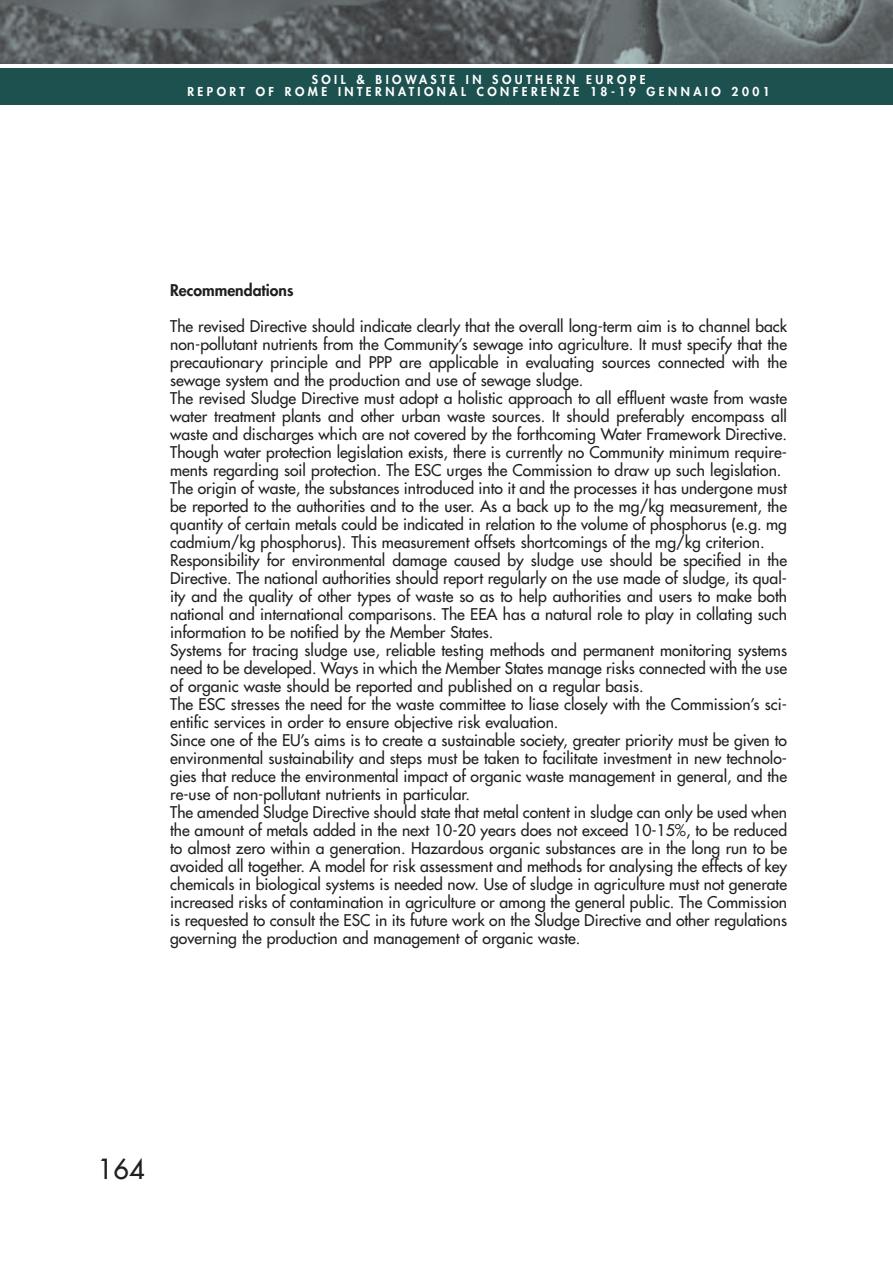
<style>
.page{position:relative;width:893px;height:1262px;background:#fff}
.page>*{position:absolute;margin:0;border:0;box-sizing:border-box;transform-origin:0 0}
.t1{font:27px "Futura";color:#231f20}
.t2{font:15.75px/18px "Futura";color:#231f20}
.t3{font:800 15.75px "Futura";color:#231f20}
.t4{font:800 12px/12px "Futura";letter-spacing:.29em;color:#fff;text-align:center}
</style>
<div class="page">
<div style="left:0;top:68px;width:892px;height:36px;background:#1c5150"></div>
<img style="left:0;top:0;width:892px;height:64px">
<p class="t4" style="left:187px;top:74px;width:584px">SOIL &amp; BIOWASTE IN SOUTHERN EUROPE<br>REPORT OF ROME INTERNATIONAL CONFERENZE 18-19 GENNAIO 2001</p>
<p class="t3" style="left:170px;top:283px;width:125px">Recommendations</p>
<p class="t2" style="left:170px;top:318px;width:618px">The revised Directive should indicate clearly that the overall long-term aim is to channel back non-pollutant nutrients from the Community’s sewage into agriculture. It must specify that the precautionary principle and PPP are applicable in evaluating sources connected with the sewage system and the production and use of sewage sludge.<br>The revised Sludge Directive must adopt a holistic approach to all effluent waste from waste water treatment plants and other urban waste sources. It should preferably encompass all waste and discharges which are not covered by the forthcoming Water Framework Directive.<br>Though water protection legislation exists, there is currently no Community minimum require&shy;ments regarding soil protection. The ESC urges the Commission to draw up such legislation.<br>The origin of waste, the substances introduced into it and the processes it has undergone must be reported to the authorities and to the user. As a back up to the mg/kg measurement, the quantity of certain metals could be indicated in relation to the volume of phosphorus (e.g. mg cadmium/kg phosphorus). This measurement offsets shortcomings of the mg/kg criterion.<br>Responsibility for environmental damage caused by sludge use should be specified in the Directive. The national authorities should report regularly on the use made of sludge, its qual&shy;ity and the quality of other types of waste so as to help authorities and users to make both national and international comparisons. The EEA has a natural role to play in collating such information to be notified by the Member States.<br>Systems for tracing sludge use, reliable testing methods and permanent monitoring systems need to be developed. Ways in which the Member States manage risks connected with the use of organic waste should be reported and published on a regular basis.<br>The ESC stresses the need for the waste committee to liase closely with the Commission’s sci&shy;entific services in order to ensure objective risk evaluation.<br>Since one of the EU’s aims is to create a sustainable society, greater priority must be given to environmental sustainability and steps must be taken to facilitate investment in new technolo&shy;gies that reduce the environmental impact of organic waste management in general, and the re-use of non-pollutant nutrients in particular.<br>The amended Sludge Directive should state that metal content in sludge can only be used when the amount of metals added in the next 10-20 years does not exceed 10-15%, to be reduced to almost zero within a generation. Hazardous organic substances are in the long run to be avoided all together. A model for risk assessment and methods for analysing the effects of key chemicals in biological systems is needed now. Use of sludge in agriculture must not generate increased risks of contamination in agriculture or among the general public. The Commission is requested to consult the ESC in its future work on the Sludge Directive and other regulations governing the production and management of organic waste.</p>
<h1 class="t1" style="left:98px;top:1155px;width:48px">164</h1>
</div>
